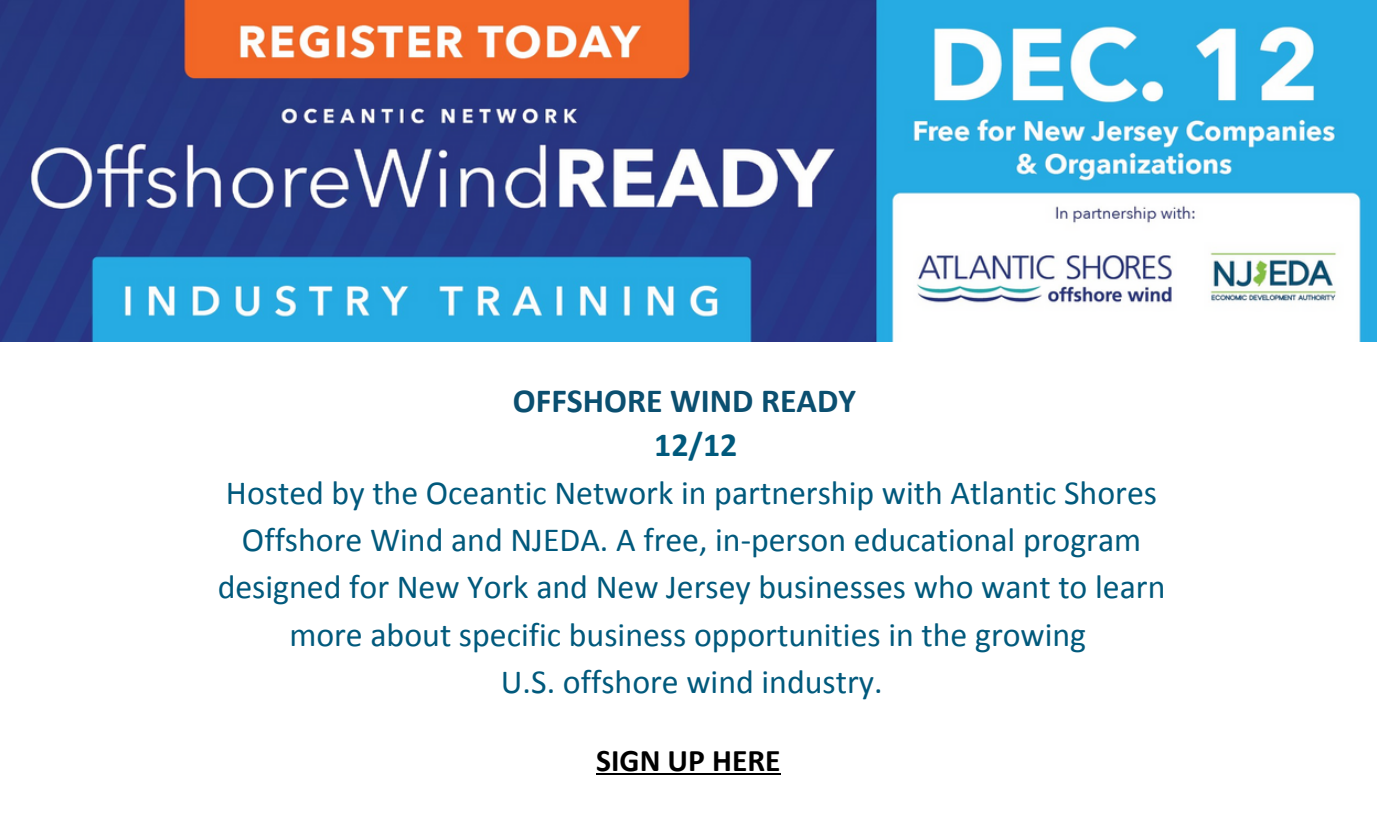
<style>
.page{position:relative;width:1377px;height:828px;background:#fff}
.page>*{position:absolute;margin:0;border:0;box-sizing:border-box;transform-origin:0 0}
.t1{font:33.75px/47.5px "Calibri";color:#00597c;text-align:center}
.t2{font:700 33.75px "Calibri";color:#0b4f70}
.t3{font:700 33.75px "Calibri";color:#00597c}
.t4{font:700 31.5px "Calibri";color:#000}
</style>
<div class="page">
<img style="left:0;top:0;width:1377px;height:342px">
<hr style="left:596px;top:773px;width:185px;height:2px;background:#000">
<p class="t2" style="left:513px;top:387px;width:344px">OFFSHORE WIND READY</p>
<p class="t3" style="left:654px;top:431px;width:85px">12/12</p>
<p class="t1" style="left:218px;top:471px;width:949px">Hosted by the Oceantic Network in partnership with Atlantic Shores Offshore Wind and NJEDA. A free, in-person educational program designed for New York and New Jersey businesses who want to learn more about specific business opportunities in the growing</p>
<p class="t1" style="left:501px;top:661px;width:383px">U.S. offshore wind industry.</p>
<p class="t4" style="left:596px;top:748px;width:186px">SIGN UP HERE</p>
</div>
